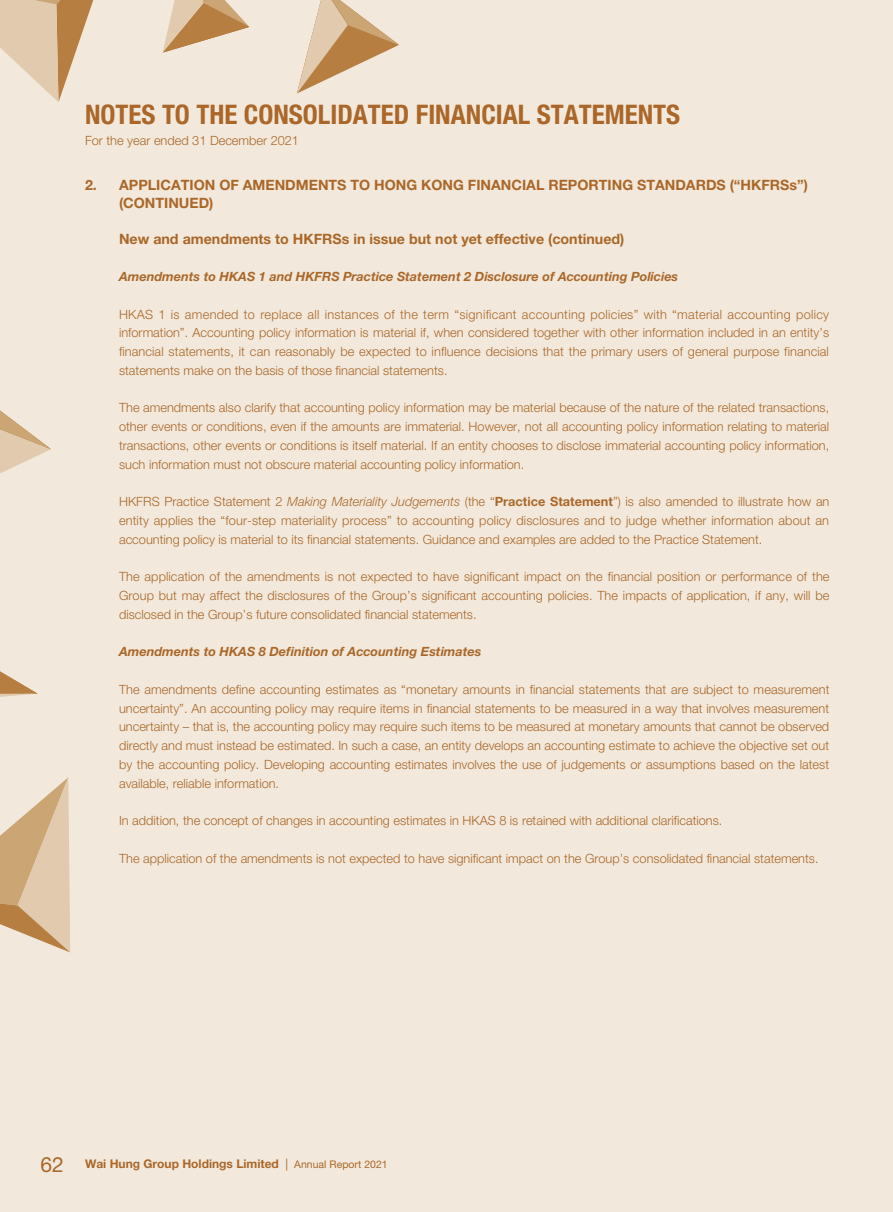
<style>
.page{position:relative;width:893px;height:1212px;background:#f2e9dc}
.page>*{position:absolute;margin:0;border:0;box-sizing:border-box;transform-origin:0 0}
.t1{font:700 condensed 27px "Helvetica Neue LT Std";color:#aa6729}
.t2{font:700 14.25px/18px "Helvetica Neue LT Std";color:#aa6729}
.t3{font:300 12.75px/18.8px "Helvetica Neue LT Std";color:#aa6729;text-align:justify}
.t4{font:italic 700 12.75px "Helvetica Neue LT Std";color:#aa6729}
.t5{font:700 12px "Helvetica Neue LT Std";color:#aa6729}
.s1{font-style:italic}
.s2{font-weight:700}
.s3{font-weight:400;font-size:21px}
.s4{font-weight:400}
.s5{font-weight:400;font-size:10.5px}
</style>
<div class="page">
<svg style="left:0;top:671px;width:38px;height:26px"></svg>
<svg style="left:0;top:0;width:94px;height:102px"></svg>
<svg style="left:297px;top:0;width:102px;height:94px"></svg>
<svg style="left:0;top:410px;width:51px;height:64px"></svg>
<svg style="left:0;top:777px;width:70px;height:175px"></svg>
<svg style="left:163px;top:0;width:86px;height:53px"></svg>
<h1 class="t1" style="left:85px;top:99px;width:597px">NOTES TO THE CONSOLIDATED FINANCIAL STATEMENTS</h1>
<p class="t3" style="left:85px;top:131px;width:216px">For the year ended 31 December 2021</p>
<p class="t2" style="left:119px;top:176px;width:690px;text-indent:-34px">2. APPLICATION OF AMENDMENTS TO HONG KONG FINANCIAL REPORTING STANDARDS (“HKFRSs”) (CONTINUED)</p>
<p class="t2" style="left:119px;top:230px;width:507px">New and amendments to HKFRSs in issue but not yet effective (continued)</p>
<p class="t4" style="left:119px;top:269px;width:561px">Amendments to HKAS 1 and HKFRS Practice Statement 2 Disclosure of Accounting Policies</p>
<p class="t3" style="left:119px;top:304px;width:712px">HKAS 1 is amended to replace all instances of the term “significant accounting policies” with “material accounting policy information”. Accounting policy information is material if, when considered together with other information included in an entity’s financial statements, it can reasonably be expected to influence decisions that the primary users of general purpose financial statements make on the basis of those financial statements.</p>
<p class="t3" style="left:119px;top:398px;width:712px">The amendments also clarify that accounting policy information may be material because of the nature of the related transactions, other events or conditions, even if the amounts are immaterial. However, not all accounting policy information relating to material transactions, other events or conditions is itself material. If an entity chooses to disclose immaterial accounting policy information, such information must not obscure material accounting policy information.</p>
<p class="t3" style="left:119px;top:492px;width:712px">HKFRS Practice Statement 2 <span class="s1">Making Materiality Judgements</span> (the “<span class="s2">Practice Statement</span>”) is also amended to illustrate how an entity applies the “four-step materiality process” to accounting policy disclosures and to judge whether information about an accounting policy is material to its financial statements. Guidance and examples are added to the Practice Statement.</p>
<p class="t3" style="left:119px;top:567px;width:712px">The application of the amendments is not expected to have significant impact on the financial position or performance of the Group but may affect the disclosures of the Group’s significant accounting policies. The impacts of application, if any, will be disclosed in the Group’s future consolidated financial statements.</p>
<p class="t4" style="left:119px;top:644px;width:364px">Amendments to HKAS 8 Definition of Accounting Estimates</p>
<p class="t3" style="left:119px;top:680px;width:712px">The amendments define accounting estimates as “monetary amounts in financial statements that are subject to measurement uncertainty”. An accounting policy may require items in financial statements to be measured in a way that involves measurement uncertainty – that is, the accounting policy may require such items to be measured at monetary amounts that cannot be observed directly and must instead be estimated. In such a case, an entity develops an accounting estimate to achieve the objective set out by the accounting policy. Developing accounting estimates involves the use of judgements or assumptions based on the latest available, reliable information.</p>
<p class="t3" style="left:119px;top:811px;width:605px">In addition, the concept of changes in accounting estimates in HKAS 8 is retained with additional clarifications.</p>
<p class="t3" style="left:119px;top:848px;width:701px">The application of the amendments is not expected to have significant impact on the Group’s consolidated financial statements.</p>
<p class="t5" style="left:40px;top:1156px;width:349px"><span class="s3">62</span> Wai Hung Group Holdings Limited <span class="s4">|</span> <span class="s5">Annual Report 2021</span></p>
</div>
